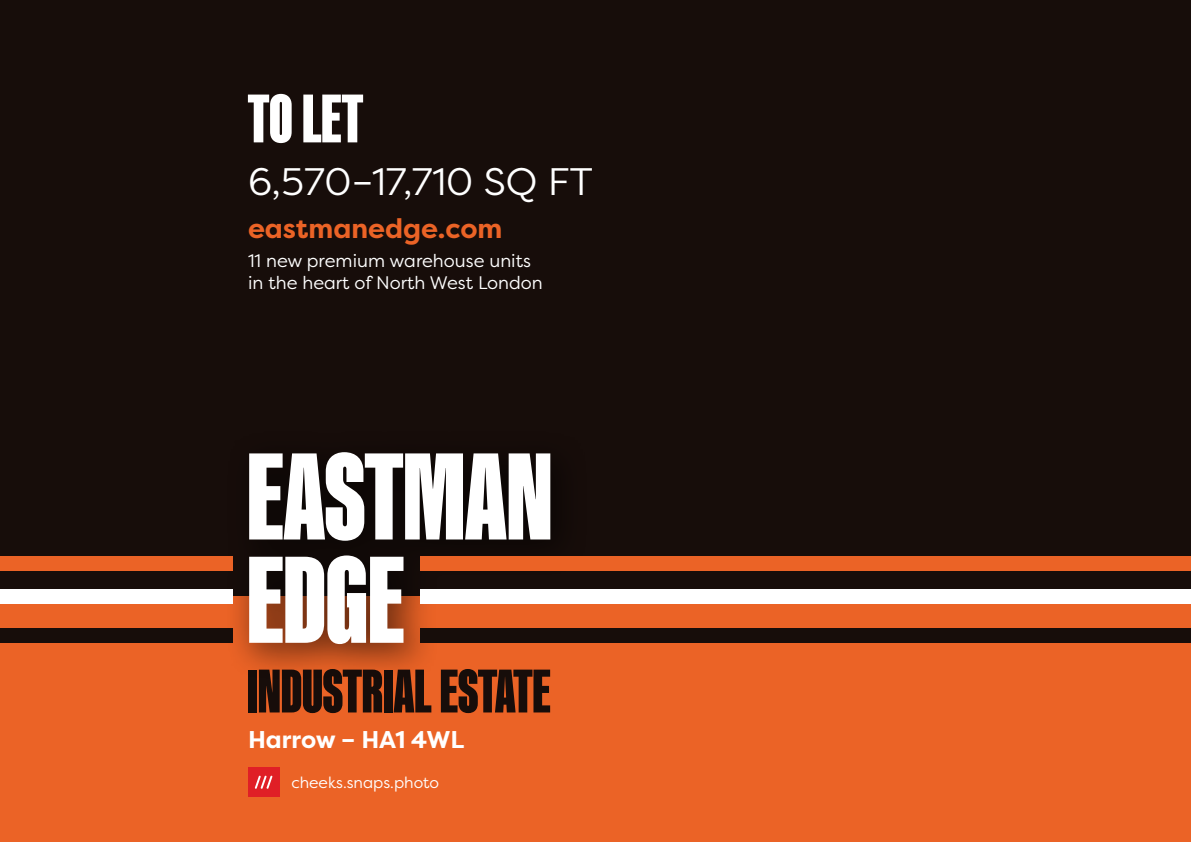
<style>
.page{position:relative;width:1191px;height:842px;background:#eb6326}
.page>*{position:absolute;margin:0;border:0;box-sizing:border-box;transform-origin:0 0}
.t1{font:900 69.3px "Kaneda Gothic";color:#fff}
.t2{font:38.3px "Filson Pro";color:#fff}
.t3{font:700 27.4px "Filson Pro";color:#eb6326}
.t4{font:700 24.2px "Filson Pro";letter-spacing:-.005em;color:#fff}
.t5{font:18.2px/21.8px "Filson Pro";color:#fff}
.t6{font:15.8px "Filson Pro";color:#fff}
</style>
<div class="page">
<div style="left:0;top:0;width:1191px;height:596px;background:#170d0a"></div>
<div style="left:248px;top:767px;width:31px;height:30px;background:#e01f26"></div>
<svg style="left:255px;top:775px;width:17px;height:14px"></svg>
<div style="left:248px;top:670px;width:9px;height:42px;background:#170d0a"></div>
<svg style="left:259px;top:681px;width:123px;height:32px"></svg>
<div style="left:384px;top:670px;width:8px;height:42px;background:#170d0a"></div>
<svg style="left:394px;top:681px;width:37px;height:31px"></svg>
<svg style="left:441px;top:681px;width:109px;height:32px"></svg>
<div style="left:225px;top:429px;width:364px;height:252px;background:#000;opacity:.5"></div>
<svg style="left:249px;top:452px;width:301px;height:89px"></svg>
<svg style="left:249px;top:555px;width:154px;height:89px;background:#d0c4bf"></svg>
<div style="left:0;top:557px;width:232px;height:14px;background:#eb6326"></div>
<div style="left:0;top:589px;width:232px;height:14px;background:#fff"></div>
<div style="left:0;top:628px;width:232px;height:15px;background:#170d0a"></div>
<div style="left:420px;top:557px;width:771px;height:14px;background:#eb6326"></div>
<div style="left:420px;top:589px;width:771px;height:14px;background:#fff"></div>
<div style="left:420px;top:628px;width:771px;height:15px;background:#170d0a"></div>
<h1 class="t1" style="left:248px;top:80px;width:116px">TO LET</h1>
<h2 class="t2" style="left:248px;top:156px;width:346px">6,570–17,710 SQ FT</h2>
<h3 class="t3" style="left:248px;top:211px;width:256px">eastmanedge.com</h3>
<p class="t5" style="left:248px;top:250px;width:296px">11 new premium warehouse units in the heart of North West London</p>
<h3 class="t4" style="left:248px;top:724px;width:218px">Harrow – HA1 4WL</h3>
<p class="t6" style="left:291px;top:772px;width:149px">cheeks.snaps.photo</p>
</div>
